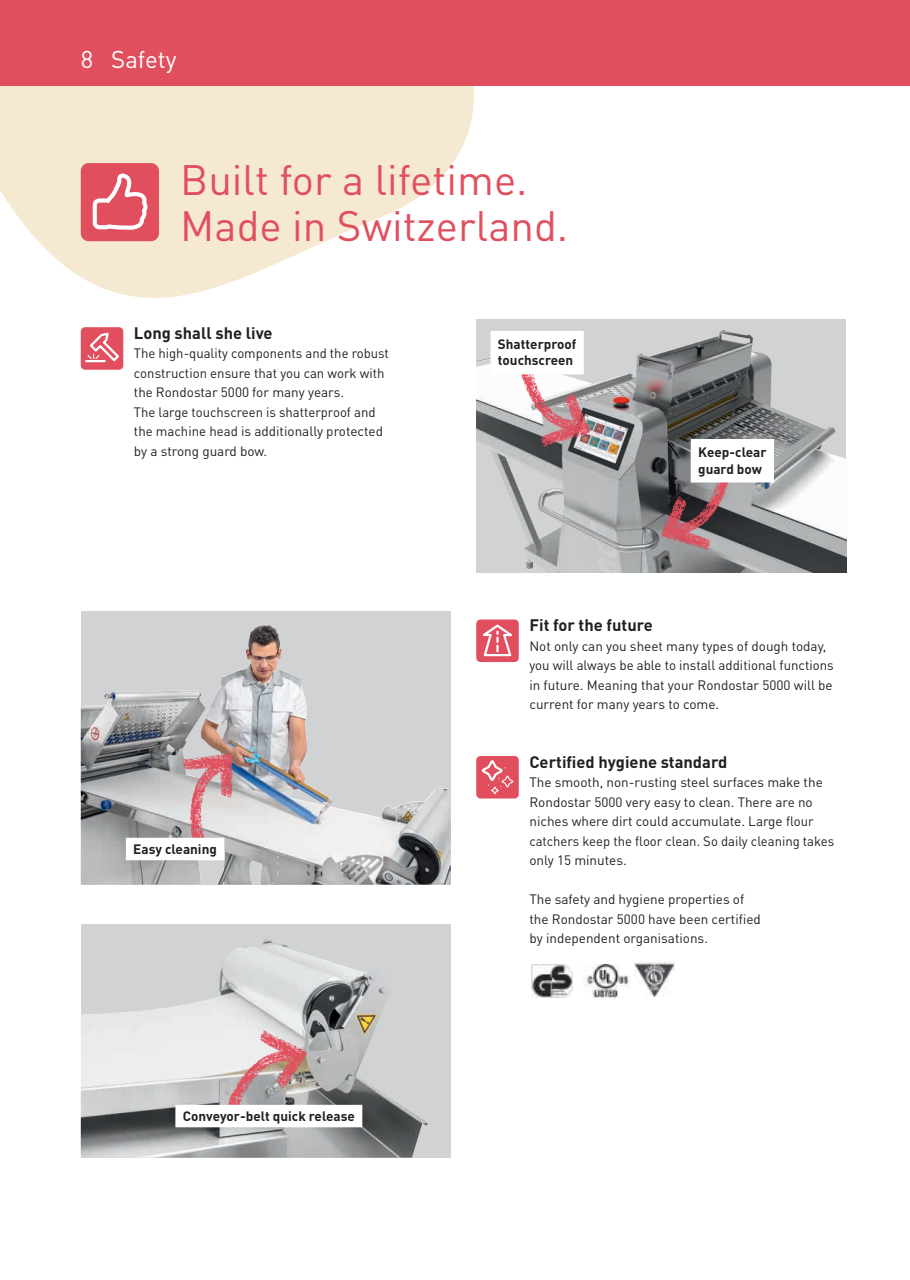
<style>
.page{position:relative;width:910px;height:1280px;background:#fff}
.page>*{position:absolute;margin:0;border:0;box-sizing:border-box;transform-origin:0 0}
.t1{font:42px/45.8px "DIN Pro";color:#e14f5e}
.t2{font:24px "DIN Pro";color:#fff}
.t3{font:700 16.5px "DIN Pro";color:#231f20}
.t4{font:13.5px/19.5px "DIN Pro";color:#231f20}
.t5{font:700 13.5px/16.5px "DIN Pro";color:#231f20}
</style>
<div class="page">
<svg style="left:0;top:85px;width:494px;height:213px;fill:#f5e9d2"></svg>
<div style="left:0;top:0;width:910px;height:85px;background:#e14f5e"></div>
<div style="left:476px;top:319px;width:370px;height:254px;background:#d1d2d4"></div>
<img style="left:476px;top:330px;width:370px;height:243px">
<svg style="left:661px;top:461px;width:70px;height:89px;background:#7f5f64"></svg>
<div style="left:691px;top:439px;width:83px;height:43px;background:#fff"></div>
<svg style="left:521px;top:357px;width:69px;height:90px;background:#c5a1a6"></svg>
<div style="left:490px;top:331px;width:94px;height:43px;background:#fff"></div>
<svg style="left:81px;top:612px;width:370px;height:273px;background:#bfc0c1"></svg>
<img style="left:221px;top:624px;width:43px;height:62px">
<div style="left:81px;top:924px;width:370px;height:234px;background:#d1d2d4"></div>
<img style="left:81px;top:939px;width:347px;height:219px">
<svg style="left:227px;top:1030px;width:80px;height:75px;background:#ccacac"></svg>
<svg style="left:183px;top:754px;width:50px;height:93px;background:#d4a7ac"></svg>
<div style="left:175px;top:1105px;width:187px;height:22px;background:#fff"></div>
<div style="left:126px;top:838px;width:98px;height:22px;background:#fff"></div>
<img style="left:531px;top:964px;width:41px;height:33px">
<img style="left:583px;top:964px;width:48px;height:35px">
<img style="left:634px;top:960px;width:40px;height:37px">
<div style="left:476px;top:619px;width:43px;height:43px;background:#e14f5e;border-radius:4px"></div>
<svg style="left:483px;top:624px;width:29px;height:33px"></svg>
<div style="left:81px;top:327px;width:42px;height:43px;background:#e14f5e;border-radius:4px"></div>
<svg style="left:85px;top:332px;width:34px;height:31px"></svg>
<div style="left:476px;top:756px;width:43px;height:42px;background:#e14f5e;border-radius:4px"></div>
<svg style="left:481px;top:760px;width:33px;height:35px"></svg>
<div style="left:81px;top:163px;width:78px;height:78px;background:#e14f5e;border-radius:8px"></div>
<svg style="left:92px;top:173px;width:56px;height:57px"></svg>
<h2 class="t2" style="left:81px;top:43px;width:97px">8 Safety</h2>
<h1 class="t1" style="left:180px;top:155px;width:389px">Built for a lifetime.<br>Made in Switzerland.</h1>
<p class="t3" style="left:134px;top:321px;width:140px">Long shall she live</p>
<p class="t4" style="left:134px;top:343px;width:256px">The high-quality components and the robust construction ensure that you can work with the Rondostar 5000 for many years.<br>The large touchscreen is shatterproof and the machine head is additionally protected by a strong guard bow.</p>
<p class="t5" style="left:498px;top:335px;width:80px">Shatterproof touchscreen</p>
<p class="t5" style="left:698px;top:443px;width:70px">Keep-clear guard bow</p>
<p class="t5" style="left:133px;top:840px;width:85px">Easy cleaning</p>
<p class="t5" style="left:183px;top:1107px;width:174px">Conveyor-belt quick release</p>
<p class="t3" style="left:529px;top:614px;width:125px">Fit for the future</p>
<p class="t4" style="left:529px;top:635px;width:306px">Not only can you sheet many types of dough today, you will always be able to install additional functions in future. Meaning that your Rondostar 5000 will be current for many years to come.</p>
<p class="t3" style="left:529px;top:750px;width:199px">Certified hygiene standard</p>
<p class="t4" style="left:529px;top:772px;width:306px">The smooth, non-rusting steel surfaces make the Rondostar 5000 very easy to clean. There are no niches where dirt could accumulate. Large flour catchers keep the floor clean. So daily cleaning takes only 15 minutes.</p>
<p class="t4" style="left:529px;top:889px;width:233px">The safety and hygiene properties of the Rondostar 5000 have been certified by independent organisations.</p>
</div>
